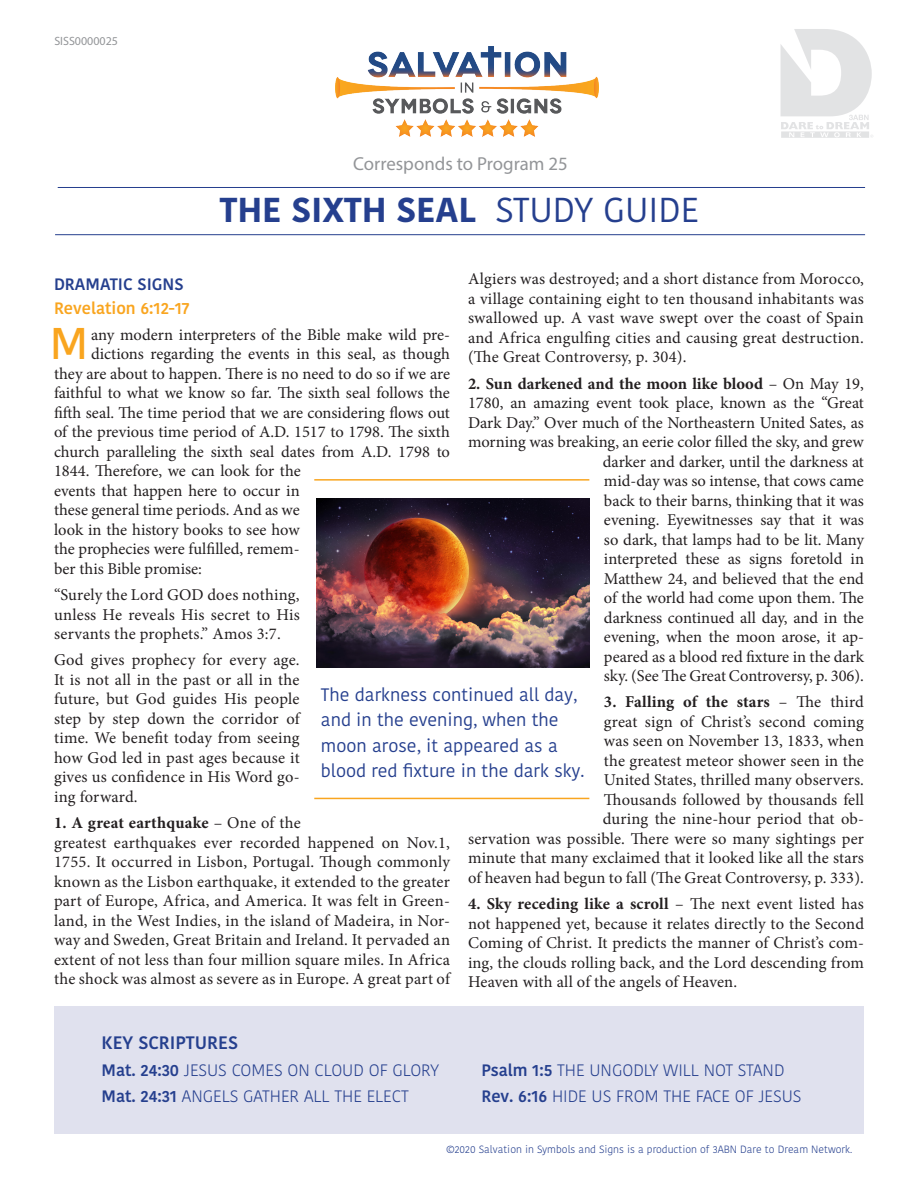
<style>
.page{position:relative;width:918px;height:1188px;background:#fff}
.page>*{position:absolute;margin:0;border:0;box-sizing:border-box;transform-origin:0 0}
.With_drop_cap{font:500 44.25px "Kohinoor Bangla";color:#f9a51f}
.t1{font:700 34.5px "Kohinoor Bangla";color:#253f8e}
.t2{font:18.75px "Myriad Pro";color:#939598}
.t3{font:18px/25.5px "Kohinoor Bangla";color:#253f8e}
.t4{font:600 18px "Kohinoor Bangla";color:#253f8e}
.With_drop_cap-2{font:16.5px/19.5px "Minion Pro";letter-spacing:.005em;color:#231f20;text-align:justify}
.t5{font:300 16.5px "Kohinoor Bangla";color:#253f8e}
.t6{font:600 16.5px "Kohinoor Bangla";color:#f9a51f}
.t7{font:600 16.5px "Kohinoor Bangla";color:#253f8e}
.t8{font:12px "Myriad Pro";color:#939598}
.t9{font:300 10.5px "Kohinoor Bangla";color:#253f8e}
.s1{font-weight:400}
.s2{font-weight:700}
.s3{font-weight:600}
</style>
<div class="page">
<div style="left:54px;top:1007px;width:810px;height:127px;background:#e0e1ee"></div>
<hr style="left:314px;top:479px;width:275px;height:2px;background:#f9a51f">
<hr style="left:314px;top:798px;width:275px;height:1px;background:#f9a51f">
<img style="left:317px;top:499px;width:272px;height:168px">
<img style="left:335px;top:47px;width:264px;height:89px">
<svg style="left:781px;top:29px;width:92px;height:109px"></svg>
<hr style="left:58px;top:187px;width:807px;height:1px;background:#253f8e">
<hr style="left:55px;top:234px;width:810px;height:1px;background:#253f8e">
<p class="t8" style="left:54px;top:33px;width:65px">SISS0000025</p>
<p class="t2" style="left:353px;top:152px;width:216px">Corresponds to Program 25</p>
<p class="t1" style="left:220px;top:180px;width:481px">THE SIXTH SEAL <span class="s1">STUDY GUIDE</span></p>
<p class="With_drop_cap-2" style="left:468px;top:269px;width:398px">Algiers was destroyed; and a short distance from Morocco, a village containing eight to ten thousand inhabitants was swallowed up. A vast wave swept over the coast of Spain and Africa engulfing cities and causing great destruction. (The Great Controversy, p. 304).</p>
<p class="With_drop_cap-2" style="left:468px;top:374px;width:398px;text-align:right"><span class="s2">2. Sun darkened and the moon like blood</span> – On May 19, 1780, an amazing event took place, known as the “Great Dark Day.” Over much of the Northeastern United Sates, as morning was breaking, an eerie color filled the sky, and grew darker and darker, until the darkness at<br>mid-day was so intense, that cows came<br>back to their barns, thinking that it was<br>evening. Eyewitnesses say that it was<br>so dark, that lamps had to be lit. Many<br>interpreted these as signs foretold in<br>Matthew 24, and believed that the end<br>of the world had come upon them. The<br>darkness continued all day, and in the<br>evening, when the moon arose, it ap-<br>peared as a blood red fixture in the dark<br>sky. (See The Great Controversy, p. 306).</p>
<p class="With_drop_cap-2" style="left:468px;top:692px;width:398px;text-align:right"><span class="s2">3. Falling of the stars</span> – The third<br>great sign of Christ’s second coming<br>was seen on November 13, 1833, when<br>the greatest meteor shower seen in the<br>United States, thrilled many observers.<br>Thousands followed by thousands fell<br>during the nine-hour period that ob-<br>servation was possible. There were so many sightings per minute that many exclaimed that it looked like all the stars of heaven had begun to fall (The Great Controversy, p. 333).</p>
<p class="With_drop_cap-2" style="left:468px;top:894px;width:398px"><span class="s2">4. Sky receding like a scroll</span> – The next event listed has not happened yet, because it relates directly to the Second Coming of Christ. It predicts the manner of Christ’s com&shy;ing, the clouds rolling back, and the Lord descending from Heaven with all of the angels of Heaven.</p>
<p class="t7" style="left:54px;top:270px;width:131px">DRAMATIC SIGNS</p>
<p class="t6" style="left:54px;top:294px;width:137px">Revelation 6:12-17</p>
<p class="With_drop_cap" style="left:50px;top:308px;width:40px">M</p>
<p class="With_drop_cap-2" style="left:91px;top:325px;width:360px">any modern interpreters of the Bible make wild pre-</p>
<p class="With_drop_cap-2" style="left:91px;top:344px;width:361px">dictions regarding the events in this seal, as though</p>
<p class="With_drop_cap-2" style="left:54px;top:364px;width:398px">they are about to happen. There is no need to do so if we are</p>
<p class="With_drop_cap-2" style="left:54px;top:383px;width:398px">faithful to what we know so far. The sixth seal follows the</p>
<p class="With_drop_cap-2" style="left:54px;top:403px;width:397px">fifth seal. The time period that we are considering flows out</p>
<p class="With_drop_cap-2" style="left:54px;top:422px;width:397px">of the previous time period of A.D. 1517 to 1798. The sixth</p>
<p class="With_drop_cap-2" style="left:54px;top:442px;width:398px">church paralleling the sixth seal dates from A.D. 1798 to</p>
<p class="With_drop_cap-2" style="left:54px;top:461px;width:248px">1844. Therefore, we can look for the</p>
<p class="With_drop_cap-2" style="left:54px;top:481px;width:247px">events that happen here to occur in</p>
<p class="With_drop_cap-2" style="left:54px;top:500px;width:247px">these general time periods. And as we</p>
<p class="With_drop_cap-2" style="left:54px;top:520px;width:247px">look in the history books to see how</p>
<p class="With_drop_cap-2" style="left:54px;top:539px;width:247px">the prophecies were fulfilled, remem-</p>
<p class="With_drop_cap-2" style="left:54px;top:559px;width:150px">ber this Bible promise:</p>
<p class="With_drop_cap-2" style="left:54px;top:585px;width:247px">“Surely the Lord GOD does nothing, unless He reveals His secret to His servants the prophets.” Amos 3:7.</p>
<p class="With_drop_cap-2" style="left:54px;top:650px;width:247px">God gives prophecy for every age.<br>It is not all in the past or all in the future, but God guides His people step by step down the corridor of time. We benefit today from seeing how God led in past ages because it gives us confidence in His Word go&shy;ing forward.</p>
<p class="With_drop_cap-2" style="left:54px;top:813px;width:398px;text-align:left"><span class="s2">1. A great earthquake</span> – One of the<br>greatest earthquakes ever recorded happened on Nov.1, 1755. It occurred in Lisbon, Portugal. Though commonly known as the Lisbon earthquake, it extended to the greater part of Europe, Africa, and America. It was felt in Green&shy;land, in the West Indies, in the island of Madeira, in Nor&shy;way and Sweden, Great Britain and Ireland. It pervaded an extent of not less than four million square miles. In Africa the shock was almost as severe as in Europe. A great part of</p>
<p class="t3" style="left:321px;top:681px;width:265px">The darkness continued all day, and in the evening, when the moon arose, it appeared as a blood red fixture in the dark sky.</p>
<p class="t4" style="left:102px;top:1028px;width:138px">KEY SCRIPTURES</p>
<p class="t5" style="left:102px;top:1058px;width:339px"><span class="s3">Mat. 24:30</span> JESUS COMES ON CLOUD OF GLORY</p>
<p class="t5" style="left:102px;top:1084px;width:309px"><span class="s3">Mat. 24:31</span> ANGELS GATHER ALL THE ELECT</p>
<p class="t5" style="left:482px;top:1058px;width:305px"><span class="s3">Psalm 1:5</span> THE UNGODLY WILL NOT STAND</p>
<p class="t5" style="left:482px;top:1084px;width:322px"><span class="s3">Rev. 6:16</span> HIDE US FROM THE FACE OF JESUS</p>
<p class="t9" style="left:446px;top:1141px;width:408px">©2020 Salvation in Symbols and Signs is a production of 3ABN Dare to Dream Network.</p>
</div>
